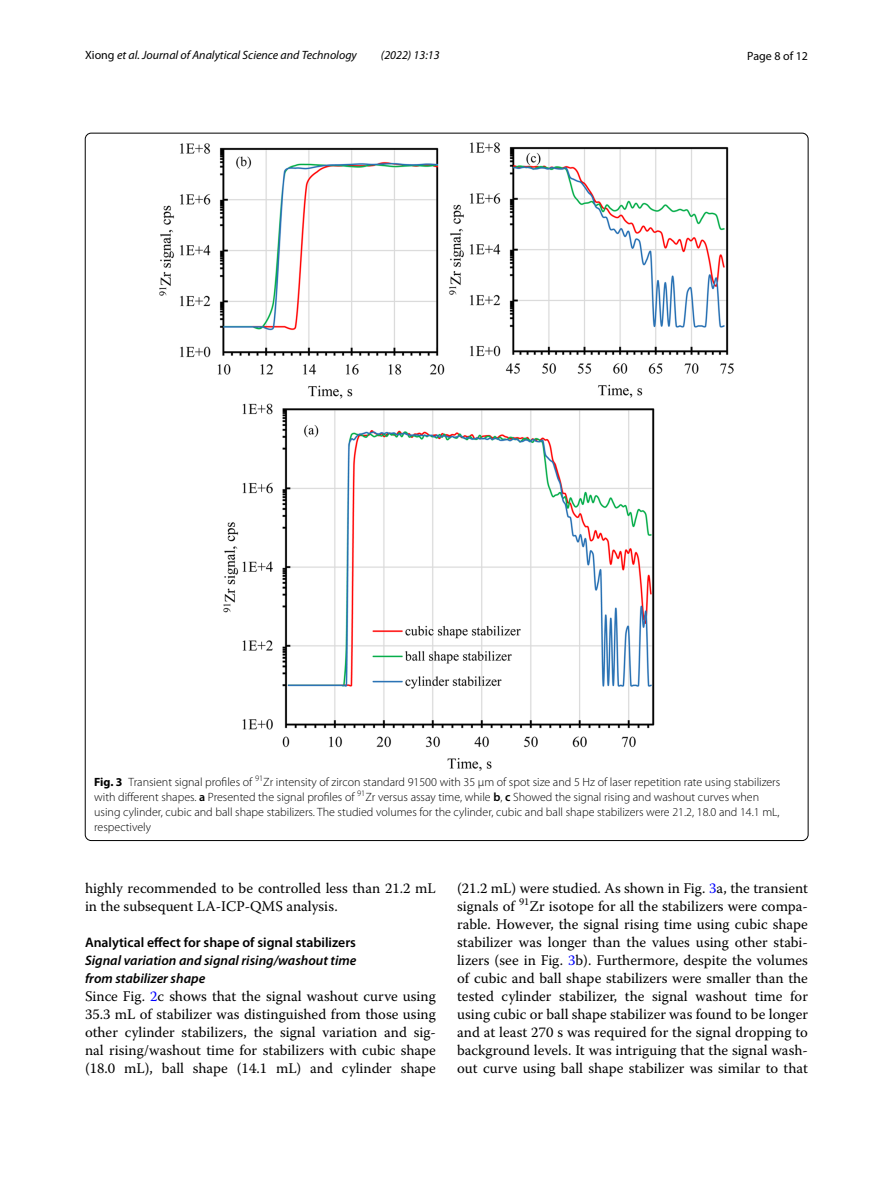
<style>
.page{position:relative;width:893px;height:1187px;background:#fff}
.page>*{position:absolute;margin:0;border:0;box-sizing:border-box;transform-origin:0 0}
.t1{font:14.7px/18px "Warnock Pro";color:#000;text-align:justify}
.t2{font:italic 600 13.8px/18px "Myriad Pro";color:#000}
.t3{font:600 13.8px "Myriad Pro";color:#000}
.t4{font:300 12px/15px "Myriad Pro";color:#000}
.t5{font:italic 12px "Myriad Pro";color:#000}
.t6{font:12px "Myriad Pro";color:#000}
.s1{font-style:normal}
.s2{font-weight:700}
.s3{font-weight:600}
.s4{color:#00f}
</style>
<div class="page">
<img style="left:160px;top:142px;width:574px;height:628px">
<p class="t5" style="left:85px;top:48px;width:273px"><span class="s1">Xiong</span> et al. Journal of Analytical Science and Technology</p>
<p class="t5" style="left:381px;top:48px;width:60px">(2022) 13:13</p>
<p class="t6" style="left:747px;top:48px;width:62px">Page 8 of 12</p>
<p class="t4" style="left:94px;top:774px;width:687px"><span class="s2">Fig. 3</span> Transient signal profiles of <sup>91</sup>Zr intensity of zircon standard 91500 with 35 μm of spot size and 5 Hz of laser repetition rate using stabilizers with different shapes. <span class="s3">a</span> Presented the signal profiles of <sup>91</sup>Zr versus assay time, while <span class="s3">b</span>, <span class="s3">c</span> Showed the signal rising and washout curves when using cylinder, cubic and ball shape stabilizers. The studied volumes for the cylinder, cubic and ball shape stabilizers were 21.2, 18.0 and 14.1 mL, respectively</p>
<p class="t1" style="left:85px;top:879px;width:352px">highly recommended to be controlled less than 21.2 mL in the subsequent LA-ICP-QMS analysis.</p>
<p class="t3" style="left:85px;top:933px;width:272px">Analytical effect for shape of signal stabilizers</p>
<p class="t2" style="left:85px;top:951px;width:273px">Signal variation and signal rising/washout time from stabilizer shape</p>
<p class="t1" style="left:85px;top:987px;width:352px">Since Fig. <span class="s4">2</span>c shows that the signal washout curve using 35.3 mL of stabilizer was distinguished from those using other cylinder stabilizers, the signal variation and sig&shy;nal rising/washout time for stabilizers with cubic shape (18.0 mL), ball shape (14.1 mL) and cylinder shape</p>
<p class="t1" style="left:457px;top:879px;width:352px">(21.2 mL) were studied. As shown in Fig. <span class="s4">3</span>a, the transient signals of <sup>91</sup>Zr isotope for all the stabilizers were compa&shy;rable. However, the signal rising time using cubic shape stabilizer was longer than the values using other stabi&shy;lizers (see in Fig. <span class="s4">3</span>b). Furthermore, despite the volumes of cubic and ball shape stabilizers were smaller than the tested cylinder stabilizer, the signal washout time for using cubic or ball shape stabilizer was found to be longer and at least 270 s was required for the signal dropping to background levels. It was intriguing that the signal wash&shy;out curve using ball shape stabilizer was similar to that</p>
</div>
